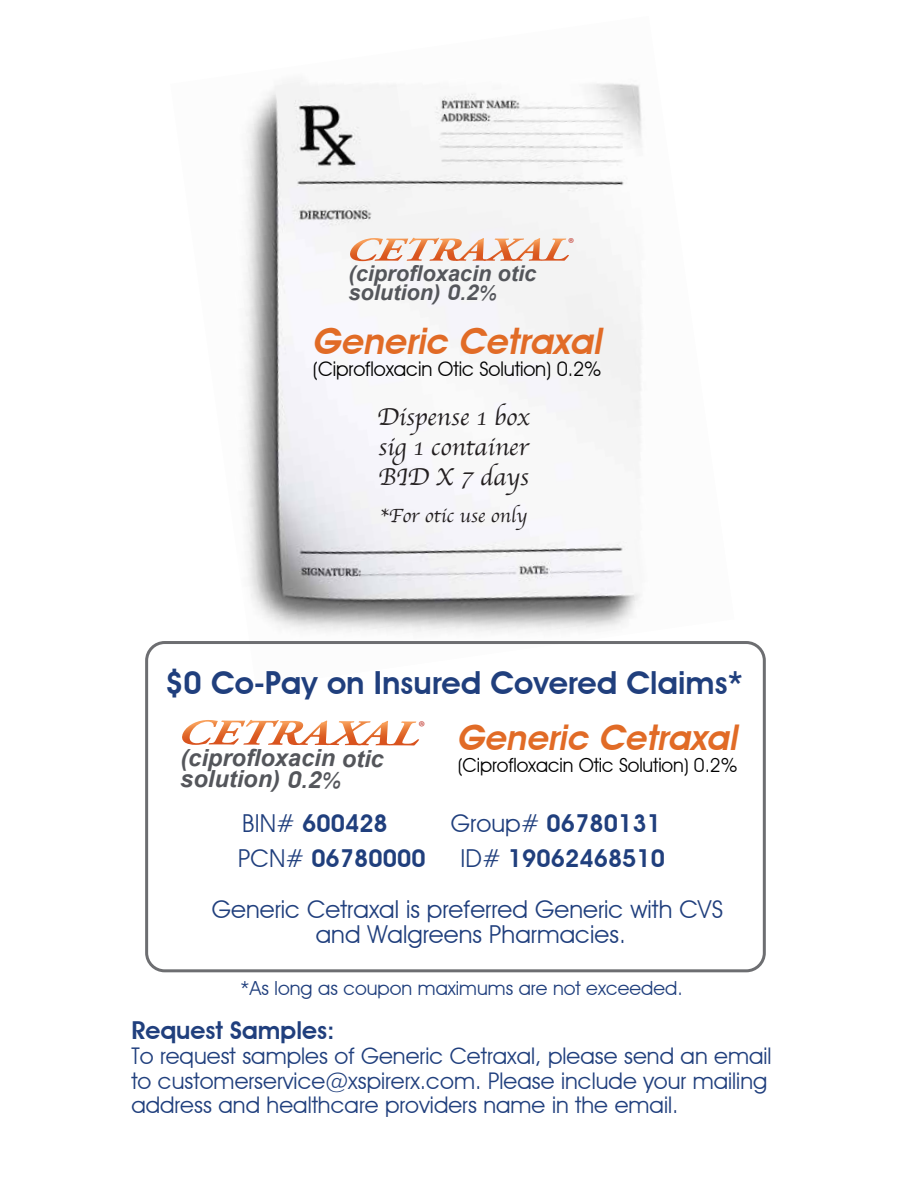
<style>
.page{position:relative;width:918px;height:1188px;background:#fff}
.page>*{position:absolute;margin:0;border:0;box-sizing:border-box;transform-origin:0 0}
.t1{font:italic 600 36.6px "Advantage";color:#e16b26}
.t2{font:italic 600 35.4px "Advantage";color:#e16b26}
.t3{font:600 31.8px "Advantage";color:#203f7d}
.t4{font:25.2px/30px "Apple Chancery";color:#231f20;text-align:justify}
.t5{font:600 24.75px "Advantage";color:#203f7d}
.t6{font:24.75px/24.8px "Advantage";color:#203f7d;text-align:center}
.t7{font:italic 700 23.55px/21px "Arial";color:#54565b}
.t8{font:22.95px/24.8px "Advantage";color:#203f7d}
.t9{font:italic 700 21.75px/19.6px "Arial";color:#54565b}
.t10{font:20.25px "Advantage";letter-spacing:-.005em;color:#010101}
.t11{font:19.95px "Apple Chancery";color:#231f20}
.t12{font:19.65px "Advantage";letter-spacing:-.005em;color:#010101}
.t13{font:19.5px "Advantage";color:#203f7d}
.t14{font:15.75px "Myriad Pro";color:#c23c32}
.t15{font:14.55px "Myriad Pro";color:#c23c32}
.s1{font-family:"Advantage";font-weight:600}
.s2{font-weight:400;font-size:20.4px}
.s3{font-weight:400;font-size:22.05px}
.s4{font-weight:400}
</style>
<div class="page">
<img style="left:245px;top:82px;width:397px;height:551px">
<div style="left:145px;top:641px;width:621px;height:331px;border:3px solid #6d6e71;border-radius:18px"></div>
<svg style="left:182px;top:720px;width:237px;height:26px"></svg>
<svg style="left:349px;top:238px;width:220px;height:23px"></svg>
<p class="t9" style="left:348px;top:264px;width:189px">(ciprofloxacin otic solution) <span class="s1">0.2</span><span class="s2">%</span></p>
<p class="t15" style="left:568px;top:235px;width:8px">®</p>
<h1 class="t1" style="left:312px;top:320px;width:291px">Generic Cetraxal</h1>
<p class="t10" style="left:313px;top:357px;width:290px">(Ciprofloxacin Otic Solution) 0.2%</p>
<p class="t4" style="left:377px;top:402px;width:154px">Dispense 1 box sig 1 container BID X 7 days</p>
<p class="t11" style="left:380px;top:499px;width:148px">*For otic use only</p>
<h3 class="t3" style="left:165px;top:664px;width:580px">$0 Co-Pay on Insured Covered Claims*</h3>
<p class="t7" style="left:180px;top:748px;width:205px">(ciprofloxacin otic solution) <span class="s1">0.2</span><span class="s3">%</span></p>
<p class="t14" style="left:418px;top:717px;width:8px">®</p>
<h2 class="t2" style="left:456px;top:717px;width:282px">Generic Cetraxal</h2>
<p class="t12" style="left:458px;top:753px;width:281px">(Ciprofloxacin Otic Solution) 0.2%</p>
<p class="t5" style="left:242px;top:808px;width:147px"><span class="s4">BIN#</span> 600428</p>
<p class="t5" style="left:451px;top:808px;width:212px"><span class="s4">Group#</span> 06780131</p>
<p class="t5" style="left:238px;top:844px;width:189px"><span class="s4">PCN#</span> 06780000</p>
<p class="t5" style="left:461px;top:844px;width:206px"><span class="s4">ID#</span> 19062468510</p>
<p class="t6" style="left:212px;top:897px;width:513px">Generic Cetraxal is preferred Generic with CVS and Walgreens Pharmacies.</p>
<p class="t13" style="left:240px;top:977px;width:444px">*As long as coupon maximums are not exceeded.</p>
<p class="t5" style="left:131px;top:1016px;width:205px">Request Samples:</p>
<p class="t8" style="left:131px;top:1043px;width:642px">To request samples of Generic Cetraxal, please send an email to customerservice@xspirerx.com. Please include your mailing address and healthcare providers name in the email.</p>
</div>
